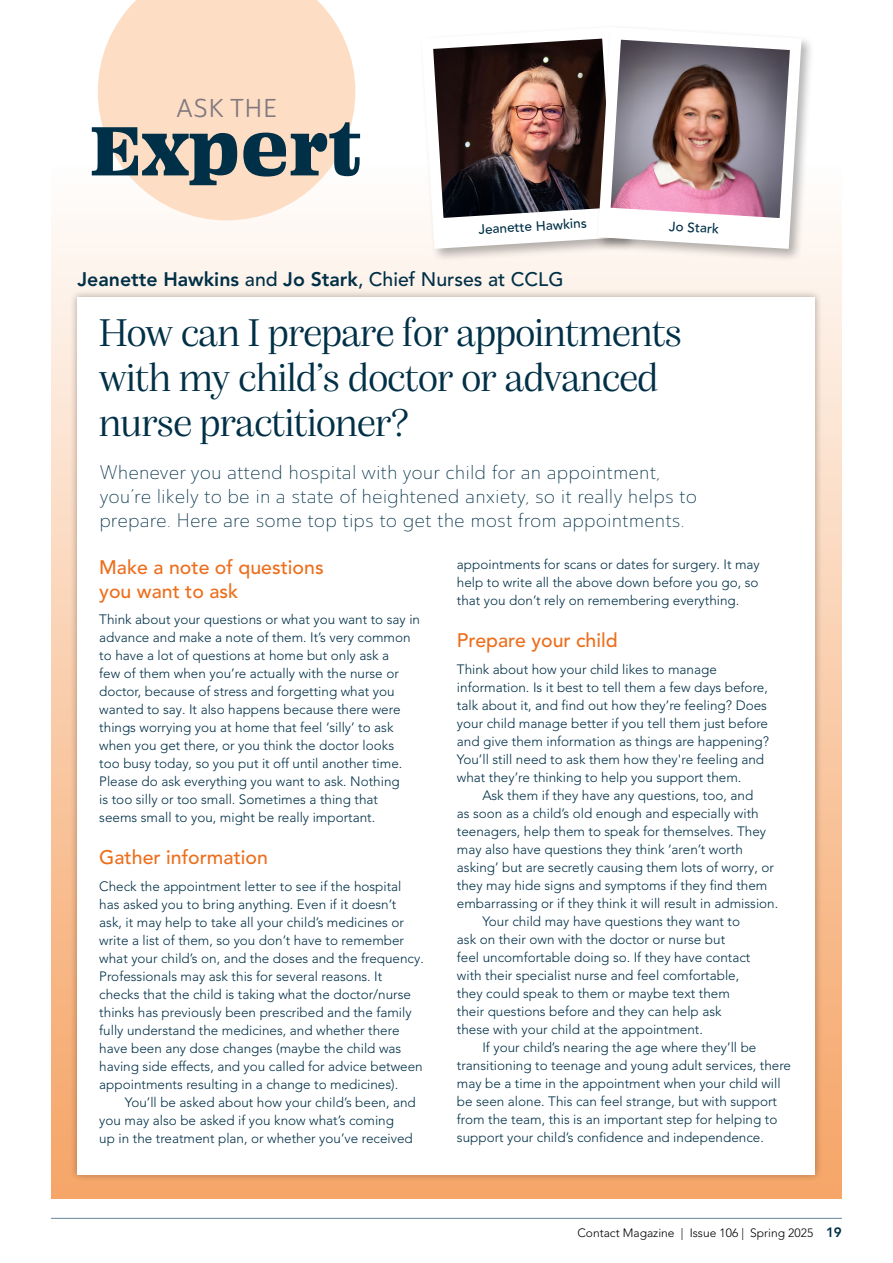
<style>
.page{position:relative;width:893px;height:1263px;background:#fff}
.page>*{position:absolute;margin:0;border:0;box-sizing:border-box;transform-origin:0 0}
.t1{font:76.5px "Ohno Fatface 12 Pt";color:#003047}
.t2{font:40.5px/45px "Alga";color:#003047}
.t3{font:25.5px "Ainslie Sans Nor Reg";letter-spacing:.02em;color:#817880}
.t4{font:19.5px/24px "Ainslie Sans Nor Lig";color:#003047}
.t5{font:500 19.5px/24px "Avenir LT Pro";color:#ed6e1c}
.t6{font:800 19.5px "Avenir LT Pro";color:#003047}
.t7{font:300 13.5px/18px "Avenir LT Pro";color:#003047}
.t8{font:500 13.5px "Avenir LT Pro";color:#003047}
.t9{font:300 12px "Avenir LT Pro";color:#000}
.s1{font-weight:500}
.s2{font-weight:800;font-size:13.5px;color:#003047}
</style>
<div class="page">
<div style="left:51px;top:164px;width:791px;height:1035px;background:linear-gradient(to bottom,#fefcfb,#f5a263)"></div>
<div style="left:70px;top:289px;width:753px;height:893px;background:#000;opacity:.3"></div>
<div style="left:77px;top:297px;width:738px;height:877px;background:#fff"></div>
<svg style="left:98px;top:0;width:257px;height:220px;fill:#fdddc4"></svg>
<div style="left:419px;top:24px;width:220px;height:239px;background:#000;opacity:.3"></div>
<div style="left:595px;top:24px;width:220px;height:239px;background:#000;opacity:.3"></div>
<svg style="left:790px;top:27px;width:12px;height:222px"></svg>
<img style="left:422px;top:27px;width:368px;height:222px">
<hr style="left:51px;top:1218px;width:791px;height:1px;background:#65879d">
<h3 class="t3" style="left:176px;top:93px;width:102px">ASK THE</h3>
<h1 class="t1" style="left:91px;top:95px;width:273px">Expert</h1>
<p class="t8" style="left:478px;top:221px;width:110px;rotate:-3deg">Jeanette Hawkins</p>
<p class="t8" style="left:670px;top:218px;width:51px;rotate:3deg">Jo Stark</p>
<h3 class="t6" style="left:77px;top:268px;width:488px">Jeanette Hawkins <span class="s1">and</span> Jo Stark<span class="s1">, Chief Nurses at CCLG</span></h3>
<h2 class="t2" style="left:99px;top:308px;width:584px">How can I prepare for appointments with my child’s doctor or advanced nurse practitioner?</h2>
<h3 class="t4" style="left:99px;top:460px;width:599px">Whenever you attend hospital with your child for an appointment, you’re likely to be in a state of heightened anxiety, so it really helps to prepare. Here are some top tips to get the most from appointments.</h3>
<h3 class="t5" style="left:99px;top:555px;width:226px">Make a note of questions you want to ask</h3>
<p class="t7" style="left:99px;top:611px;width:322px">Think about your questions or what you want to say in advance and make a note of them. It’s very common to have a lot of questions at home but only ask a<br>few of them when you’re actually with the nurse or doctor, because of stress and forgetting what you wanted to say. It also happens because there were things worrying you at home that feel ‘silly’ to ask when you get there, or you think the doctor looks<br>too busy today, so you put it off until another time.<br>Please do ask everything you want to ask. Nothing<br>is too silly or too small. Sometimes a thing that<br>seems small to you, might be really important.</p>
<h3 class="t5" style="left:99px;top:846px;width:170px">Gather information</h3>
<p class="t7" style="left:99px;top:877px;width:326px">Check the appointment letter to see if the hospital has asked you to bring anything. Even if it doesn’t<br>ask, it may help to take all your child’s medicines or write a list of them, so you don’t have to remember what your child’s on, and the doses and the frequency.<br>Professionals may ask this for several reasons. It checks that the child is taking what the doctor/nurse thinks has previously been prescribed and the family fully understand the medicines, and whether there have been any dose changes (maybe the child was having side effects, and you called for advice between appointments resulting in a change to medicines).</p>
<p class="t7" style="left:99px;top:1093px;width:318px;text-indent:26px">You’ll be asked about how your child’s been, and you may also be asked if you know what’s coming<br>up in the treatment plan, or whether you’ve received</p>
<p class="t7" style="left:457px;top:556px;width:304px;text-align:justify">appointments for scans or dates for surgery. It may help to write all the above down before you go, so that you don’t rely on remembering everything.</p>
<h3 class="t5" style="left:457px;top:629px;width:162px">Prepare your child</h3>
<p class="t7" style="left:457px;top:660px;width:314px">Think about how your child likes to manage information. Is it best to tell them a few days before, talk about it, and find out how they’re feeling? Does your child manage better if you tell them just before and give them information as things are happening?<br>You’ll still need to ask them how they're feeling and what they’re thinking to help you support them.</p>
<p class="t7" style="left:482px;top:786px;width:272px">Ask them if they have any questions, too, and</p>
<p class="t7" style="left:457px;top:804px;width:303px">as soon as a child’s old enough and especially with</p>
<p class="t7" style="left:457px;top:822px;width:311px">teenagers, help them to speak for themselves. They</p>
<p class="t7" style="left:457px;top:840px;width:288px">may also have questions they think ‘aren’t worth</p>
<p class="t7" style="left:457px;top:858px;width:318px">asking’ but are secretly causing them lots of worry, or</p>
<p class="t7" style="left:457px;top:876px;width:312px">they may hide signs and symptoms if they find them</p>
<p class="t7" style="left:457px;top:894px;width:323px">embarrassing or if they think it will result in admission.</p>
<p class="t7" style="left:482px;top:912px;width:259px">Your child may have questions they want to</p>
<p class="t7" style="left:457px;top:930px;width:270px">ask on their own with the doctor or nurse but</p>
<p class="t7" style="left:457px;top:948px;width:295px">feel uncomfortable doing so. If they have contact</p>
<p class="t7" style="left:457px;top:966px;width:284px">with their specialist nurse and feel comfortable,</p>
<p class="t7" style="left:457px;top:984px;width:274px">they could speak to them or maybe text them</p>
<p class="t7" style="left:457px;top:1002px;width:266px">their questions before and they can help ask</p>
<p class="t7" style="left:457px;top:1020px;width:247px">these with your child at the appointment.</p>
<p class="t7" style="left:482px;top:1038px;width:275px">If your child’s nearing the age where they’ll be</p>
<p class="t7" style="left:457px;top:1056px;width:336px">transitioning to teenage and young adult services, there</p>
<p class="t7" style="left:457px;top:1074px;width:325px">may be a time in the appointment when your child will</p>
<p class="t7" style="left:457px;top:1092px;width:322px">be seen alone. This can feel strange, but with support</p>
<p class="t7" style="left:457px;top:1110px;width:322px">from the team, this is an important step for helping to</p>
<p class="t7" style="left:457px;top:1128px;width:308px">support your child’s confidence and independence.</p>
<p class="t9" style="left:577px;top:1225px;width:266px">Contact Magazine | Issue 106 | Spring 2025 <span class="s2">19</span></p>
</div>
